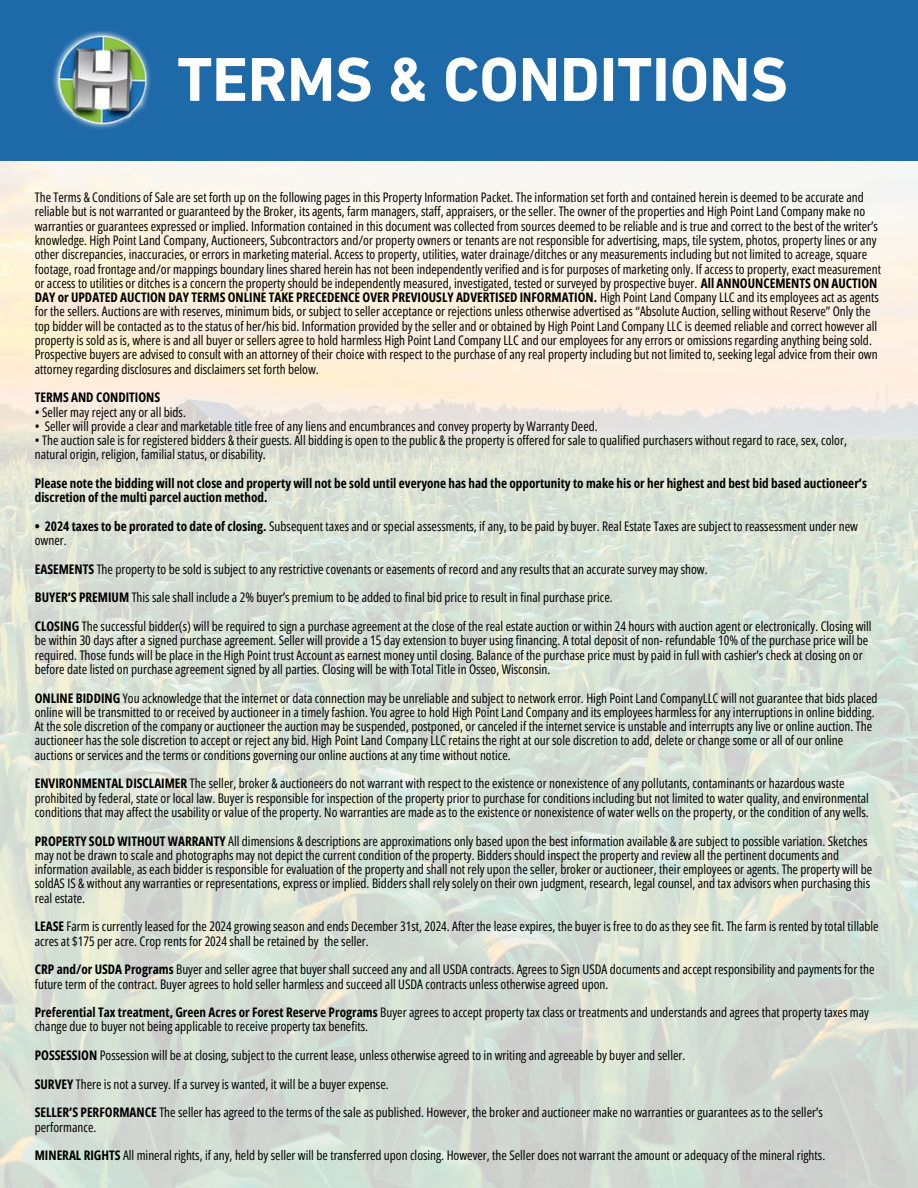
<style>
.page{position:relative;width:918px;height:1188px;background:#fff}
.page>*{position:absolute;margin:0;border:0;box-sizing:border-box;transform-origin:0 0}
.t1{font:700 63px "DIN Next LT Pro";color:#fff}
.t2{font:13.2px/14.2px "Open Sans Condensed";color:#000}
.t3{font:700 13.2px/14.2px "Open Sans Condensed";color:#000}
.s1{font-weight:700}
</style>
<div class="page">
<img style="left:0;top:161px;width:918px;height:1027px">
<div style="left:0;top:0;width:918px;height:161px;background:#1e69a8"></div>
<img style="left:52px;top:31px;width:99px;height:98px">
<h1 class="t1" style="left:177px;top:54px;width:612px">TERMS &amp; CONDITIONS</h1>
<p class="t2" style="left:35px;top:190px;width:848px">The Terms &amp; Conditions of Sale are set forth up on the following pages in this Property Information Packet. The information set forth and contained herein is deemed to be accurate and reliable but is not warranted or guaranteed by the Broker, its agents, farm managers, staff, appraisers, or the seller. The owner of the properties and High Point Land Company make no warranties or guarantees expressed or implied. Information contained in this document was collected from sources deemed to be reliable and is true and correct to the best of the writer’s knowledge. High Point Land Company, Auctioneers, Subcontractors and/or property owners or tenants are not responsible for advertising, maps, tile system, photos, property lines or any other discrepancies, inaccuracies, or errors in marketing material. Access to property, utilities, water drainage/ditches or any measurements including but not limited to acreage, square footage, road frontage and/or mappings boundary lines shared herein has not been independently verified and is for purposes of marketing only. If access to property, exact measurement or access to utilities or ditches is a concern the property should be independently measured, investigated, tested or surveyed by prospective buyer. <span class="s1">All ANNOUNCEMENTS ON AUCTION DAY or UPDATED AUCTION DAY TERMS ONLINE TAKE PRECEDENCE OVER PREVIOUSLY ADVERTISED INFORMATION.</span> High Point Land Company LLC and its employees act as agents for the sellers. Auctions are with reserves, minimum bids, or subject to seller acceptance or rejections unless otherwise advertised as “Absolute Auction, selling without Reserve” Only the top bidder will be contacted as to the status of her/his bid. Information provided by the seller and or obtained by High Point Land Company LLC is deemed reliable and correct however all property is sold as is, where is and all buyer or sellers agree to hold harmless High Point Land Company LLC and our employees for any errors or omissions regarding anything being sold.<br>Prospective buyers are advised to consult with an attorney of their choice with respect to the purchase of any real property including but not limited to, seeking legal advice from their own attorney regarding disclosures and disclaimers set forth below.</p>
<p class="t3" style="left:35px;top:390px;width:127px">TERMS AND CONDITIONS</p>
<p class="t2" style="left:35px;top:404px;width:153px">• Seller may reject any or all bids.</p>
<p class="t2" style="left:35px;top:419px;width:565px">• Seller will provide a clear and marketable title free of any liens and encumbrances and convey property by Warranty Deed.</p>
<p class="t2" style="left:35px;top:433px;width:814px">• The auction sale is for registered bidders &amp; their guests. All bidding is open to the public &amp; the property is offered for sale to qualified purchasers without regard to race, sex, color, natural origin, religion, familial status, or disability.</p>
<p class="t3" style="left:35px;top:476px;width:834px">Please note the bidding will not close and property will not be sold until everyone has had the opportunity to make his or her highest and best bid based auctioneer’s discretion of the multi parcel auction method.</p>
<p class="t2" style="left:35px;top:519px;width:825px"><span class="s1">• 2024 taxes to be prorated to date of closing.</span> Subsequent taxes and or special assessments, if any, to be paid by buyer. Real Estate Taxes are subject to reassessment under new owner.</p>
<p class="t2" style="left:35px;top:554px;width:838px;line-height:28.7px"><span class="s1">EASEMENTS</span> The property to be sold is subject to any restrictive covenants or easements of record and any results that an accurate survey may show.<br><span class="s1">BUYER’S PREMIUM</span> This sale shall include a 2% buyer’s premium to be added to final bid price to result in final purchase price.<br><span class="s1">CLOSING</span> The successful bidder(s) will be required to sign a purchase agreement at the close of the real estate auction or within 24 hours with auction agent or electronically. Closing will</p>
<p class="t2" style="left:35px;top:633px;width:835px">be within 30 days after a signed purchase agreement. Seller will provide a 15 day extension to buyer using financing. A total deposit of non- refundable 10% of the purchase price will be required. Those funds will be place in the High Point trust Account as earnest money until closing. Balance of the purchase price must by paid in full with cashier’s check at closing on or before date listed on purchase agreement signed by all parties. Closing will be with Total Title in Osseo, Wisconsin.</p>
<p class="t2" style="left:35px;top:690px;width:844px"><span class="s1">ONLINE BIDDING</span> You acknowledge that the internet or data connection may be unreliable and subject to network error. High Point Land CompanyLLC will not guarantee that bids placed online will be transmitted to or received by auctioneer in a timely fashion. You agree to hold High Point Land Company and its employees harmless for any interruptions in online bidding.<br>At the sole discretion of the company or auctioneer the auction may be suspended, postponed, or canceled if the internet service is unstable and interrupts any live or online auction. The auctioneer has the sole discretion to accept or reject any bid. High Point Land Company LLC retains the right at our sole discretion to add, delete or change some or all of our online auctions or services and the terms or conditions governing our online auctions at any time without notice.</p>
<p class="t2" style="left:35px;top:776px;width:836px"><span class="s1">ENVIRONMENTAL DISCLAIMER</span> The seller, broker &amp; auctioneers do not warrant with respect to the existence or nonexistence of any pollutants, contaminants or hazardous waste prohibited by federal, state or local law. Buyer is responsible for inspection of the property prior to purchase for conditions including but not limited to water quality, and environmental conditions that may affect the usability or value of the property. No warranties are made as to the existence or nonexistence of water wells on the property, or the condition of any wells.</p>
<p class="t2" style="left:35px;top:833px;width:839px"><span class="s1">PROPERTY SOLD WITHOUT WARRANTY</span> All dimensions &amp; descriptions are approximations only based upon the best information available &amp; are subject to possible variation. Sketches may not be drawn to scale and photographs may not depict the current condition of the property. Bidders should inspect the property and review all the pertinent documents and information available, as each bidder is responsible for evaluation of the property and shall not rely upon the seller, broker or auctioneer, their employees or agents. The property will be soldAS IS &amp; without any warranties or representations, express or implied. Bidders shall rely solely on their own judgment, research, legal counsel, and tax advisors when purchasing this real estate.</p>
<p class="t2" style="left:35px;top:919px;width:845px"><span class="s1">LEASE</span> Farm is currently leased for the 2024 growing season and ends December 31st, 2024. After the lease expires, the buyer is free to do as they see fit. The farm is rented by total tillable acres at $175 per acre. Crop rents for 2024 shall be retained by the seller.</p>
<p class="t2" style="left:35px;top:962px;width:841px"><span class="s1">CRP and/or USDA Programs</span> Buyer and seller agree that buyer shall succeed any and all USDA contracts. Agrees to Sign USDA documents and accept responsibility and payments for the future term of the contract. Buyer agrees to hold seller harmless and succeed all USDA contracts unless otherwise agreed upon.</p>
<p class="t2" style="left:35px;top:1005px;width:836px"><span class="s1">Preferential Tax treatment, Green Acres or Forest Reserve Programs</span> Buyer agrees to accept property tax class or treatments and understands and agrees that property taxes may change due to buyer not being applicable to receive property tax benefits.</p>
<p class="t2" style="left:35px;top:1041px;width:790px;line-height:28.7px"><span class="s1">POSSESSION</span> Possession will be at closing, subject to the current lease, unless otherwise agreed to in writing and agreeable by buyer and seller.<br><span class="s1">SURVEY</span> There is not a survey. If a survey is wanted, it will be a buyer expense.<br><span class="s1">SELLER’S PERFORMANCE</span> The seller has agreed to the terms of the sale as published. However, the broker and auctioneer make no warranties or guarantees as to the seller’s</p>
<p class="t2" style="left:35px;top:1112px;width:792px;line-height:28.7px">performance.<br><span class="s1">MINERAL RIGHTS</span> All mineral rights, if any, held by seller will be transferred upon closing. However, the Seller does not warrant the amount or adequacy of the mineral rights.</p>
</div>
